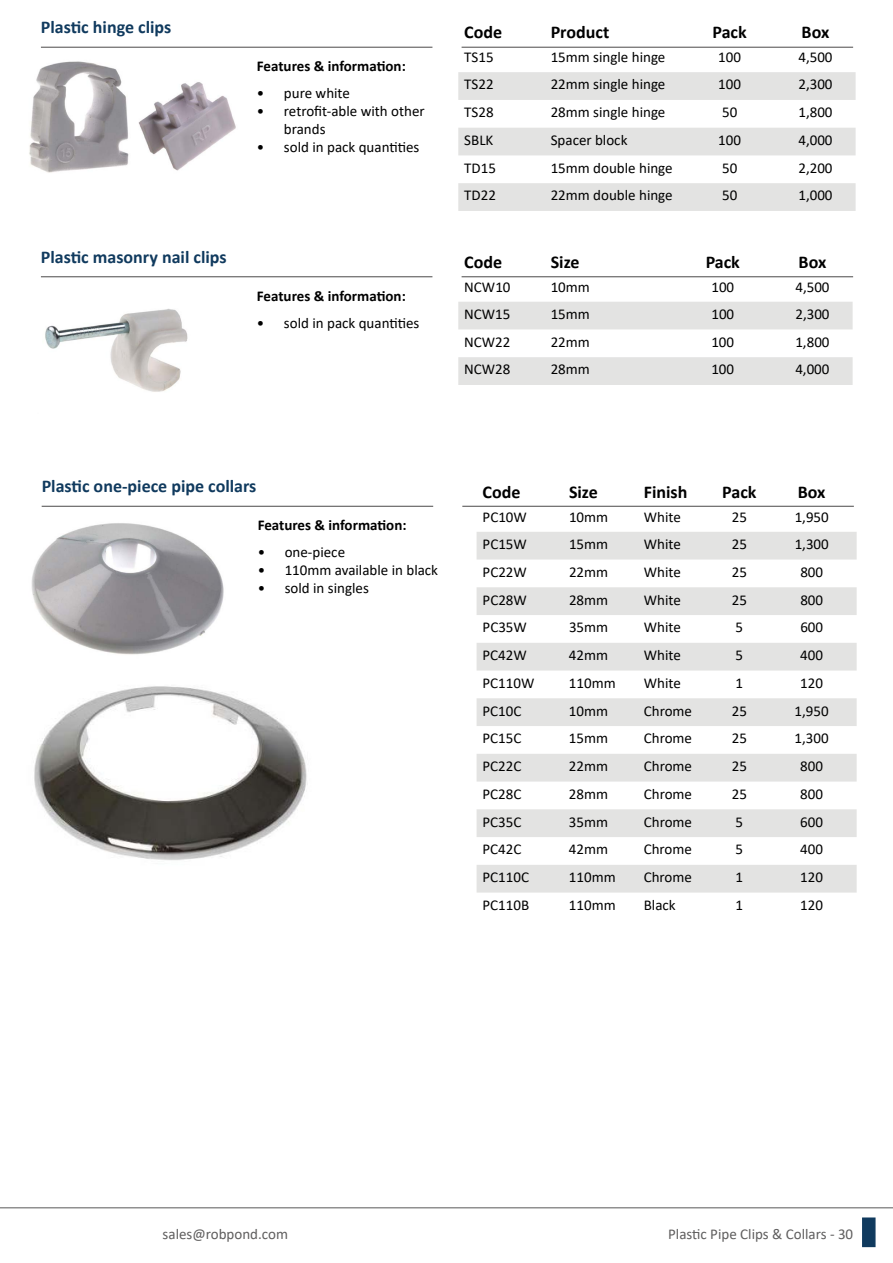
<style>
.page{position:relative;width:893px;height:1263px;background:#fff}
.page>*{position:absolute;margin:0;border:0;box-sizing:border-box;transform-origin:0 0}
.t1{font:700 18px "Calibri";color:#103a5e}
.t2{font:700 18px "Calibri";color:#000}
.t3{font:15px/18px "Calibri";color:#000}
.t4{font:700 15px "Calibri";color:#000}
.t5{font:15px "Calibri";color:#5f5e5e}
</style>
<div class="page">
<img style="left:138px;top:82px;width:98px;height:89px">
<img style="left:29px;top:61px;width:100px;height:112px">
<img style="left:45px;top:309px;width:143px;height:83px">
<img style="left:31px;top:523px;width:193px;height:132px">
<img style="left:34px;top:686px;width:274px;height:175px">
<svg style="left:458px;top:72px;width:398px;height:139px;fill:#e3e3e2"></svg>
<svg style="left:458px;top:302px;width:395px;height:83px"></svg>
<svg style="left:477px;top:532px;width:380px;height:360px;fill:#e3e3e2"></svg>
<svg style="left:0;top:1207px;width:893px;height:41px"></svg>
<hr style="left:462px;top:47px;width:391px;height:1px;background:#5f5e5e">
<hr style="left:41px;top:47px;width:391px;height:1px;background:#5f5e5e">
<hr style="left:462px;top:276px;width:391px;height:1px;background:#5f5e5e">
<hr style="left:41px;top:276px;width:391px;height:1px;background:#5f5e5e">
<hr style="left:462px;top:506px;width:392px;height:1px;background:#5f5e5e">
<hr style="left:42px;top:506px;width:391px;height:1px;background:#5f5e5e">
<div style="left:862px;top:1217px;width:13px;height:30px;background:#103a5e;border:2px solid #103a5e"></div>
<p class="t1" style="left:41px;top:14px;width:132px">Plastic hinge clips</p>
<p class="t4" style="left:257px;top:56px;width:150px">Features &amp; information:</p>
<p class="t3" style="left:257px;top:84px;width:95px">• pure white</p>
<p class="t3" style="left:284px;top:102px;width:142px;text-indent:-27px">• retrofit-able with other brands</p>
<p class="t3" style="left:257px;top:138px;width:164px">• sold in pack quantities</p>
<p class="t1" style="left:41px;top:244px;width:187px">Plastic masonry nail clips</p>
<p class="t4" style="left:257px;top:285px;width:150px">Features &amp; information:</p>
<p class="t3" style="left:257px;top:313px;width:164px">• sold in pack quantities</p>
<p class="t2" style="left:464px;top:20px;width:39px">Code</p>
<p class="t2" style="left:551px;top:20px;width:60px">Product</p>
<p class="t2" style="left:712px;top:20px;width:36px">Pack</p>
<p class="t2" style="left:802px;top:20px;width:29px">Box</p>
<p class="t3" style="left:464px;top:48px;width:31px">TS15</p>
<p class="t3" style="left:551px;top:48px;width:116px">15mm single hinge</p>
<p class="t3" style="left:718px;top:48px;width:24px">100</p>
<p class="t3" style="left:798px;top:48px;width:36px">4,500</p>
<p class="t3" style="left:464px;top:75px;width:31px">TS22</p>
<p class="t3" style="left:551px;top:75px;width:116px">22mm single hinge</p>
<p class="t3" style="left:718px;top:75px;width:24px">100</p>
<p class="t3" style="left:798px;top:75px;width:36px">2,300</p>
<p class="t3" style="left:464px;top:103px;width:31px">TS28</p>
<p class="t3" style="left:551px;top:103px;width:116px">28mm single hinge</p>
<p class="t3" style="left:722px;top:103px;width:17px">50</p>
<p class="t3" style="left:798px;top:103px;width:36px">1,800</p>
<p class="t3" style="left:464px;top:131px;width:31px">SBLK</p>
<p class="t3" style="left:551px;top:131px;width:78px">Spacer block</p>
<p class="t3" style="left:718px;top:131px;width:24px">100</p>
<p class="t3" style="left:798px;top:131px;width:36px">4,000</p>
<p class="t3" style="left:464px;top:158px;width:33px">TD15</p>
<p class="t3" style="left:551px;top:158px;width:124px">15mm double hinge</p>
<p class="t3" style="left:722px;top:158px;width:17px">50</p>
<p class="t3" style="left:798px;top:158px;width:36px">2,200</p>
<p class="t3" style="left:464px;top:186px;width:33px">TD22</p>
<p class="t3" style="left:551px;top:186px;width:124px">22mm double hinge</p>
<p class="t3" style="left:722px;top:186px;width:17px">50</p>
<p class="t3" style="left:798px;top:186px;width:36px">1,000</p>
<p class="t2" style="left:464px;top:249px;width:39px">Code</p>
<p class="t2" style="left:551px;top:249px;width:30px">Size</p>
<p class="t2" style="left:706px;top:249px;width:36px">Pack</p>
<p class="t2" style="left:799px;top:249px;width:29px">Box</p>
<p class="t3" style="left:464px;top:278px;width:48px">NCW10</p>
<p class="t3" style="left:551px;top:278px;width:41px">10mm</p>
<p class="t3" style="left:711px;top:278px;width:24px">100</p>
<p class="t3" style="left:795px;top:278px;width:36px">4,500</p>
<p class="t3" style="left:464px;top:305px;width:48px">NCW15</p>
<p class="t3" style="left:551px;top:305px;width:41px">15mm</p>
<p class="t3" style="left:711px;top:305px;width:24px">100</p>
<p class="t3" style="left:795px;top:305px;width:36px">2,300</p>
<p class="t3" style="left:464px;top:332px;width:48px">NCW22</p>
<p class="t3" style="left:551px;top:332px;width:41px">22mm</p>
<p class="t3" style="left:711px;top:332px;width:24px">100</p>
<p class="t3" style="left:795px;top:332px;width:36px">1,800</p>
<p class="t3" style="left:464px;top:360px;width:48px">NCW28</p>
<p class="t3" style="left:551px;top:360px;width:41px">28mm</p>
<p class="t3" style="left:711px;top:360px;width:24px">100</p>
<p class="t3" style="left:795px;top:360px;width:36px">4,000</p>
<p class="t1" style="left:42px;top:473px;width:216px">Plastic one-piece pipe collars</p>
<p class="t4" style="left:258px;top:515px;width:150px">Features &amp; information:</p>
<p class="t3" style="left:258px;top:543px;width:89px">• one-piece</p>
<p class="t3" style="left:258px;top:561px;width:182px">• 110mm available in black</p>
<p class="t3" style="left:258px;top:579px;width:113px">• sold in singles</p>
<p class="t2" style="left:483px;top:479px;width:39px">Code</p>
<p class="t2" style="left:569px;top:479px;width:30px">Size</p>
<p class="t2" style="left:644px;top:479px;width:45px">Finish</p>
<p class="t2" style="left:722px;top:479px;width:36px">Pack</p>
<p class="t2" style="left:798px;top:479px;width:29px">Box</p>
<p class="t3" style="left:483px;top:508px;width:46px">PC10W</p>
<p class="t3" style="left:569px;top:508px;width:41px">10mm</p>
<p class="t3" style="left:644px;top:508px;width:39px">White</p>
<p class="t3" style="left:732px;top:508px;width:17px">25</p>
<p class="t3" style="left:795px;top:508px;width:36px">1,950</p>
<p class="t3" style="left:483px;top:535px;width:46px">PC15W</p>
<p class="t3" style="left:569px;top:535px;width:41px">15mm</p>
<p class="t3" style="left:644px;top:535px;width:39px">White</p>
<p class="t3" style="left:732px;top:535px;width:17px">25</p>
<p class="t3" style="left:795px;top:535px;width:36px">1,300</p>
<p class="t3" style="left:483px;top:562px;width:46px">PC22W</p>
<p class="t3" style="left:569px;top:562px;width:41px">22mm</p>
<p class="t3" style="left:644px;top:562px;width:39px">White</p>
<p class="t3" style="left:732px;top:562px;width:17px">25</p>
<p class="t3" style="left:800px;top:562px;width:24px">800</p>
<p class="t3" style="left:483px;top:590px;width:46px">PC28W</p>
<p class="t3" style="left:569px;top:590px;width:41px">28mm</p>
<p class="t3" style="left:644px;top:590px;width:39px">White</p>
<p class="t3" style="left:732px;top:590px;width:17px">25</p>
<p class="t3" style="left:800px;top:590px;width:24px">800</p>
<p class="t3" style="left:483px;top:618px;width:46px">PC35W</p>
<p class="t3" style="left:569px;top:618px;width:41px">35mm</p>
<p class="t3" style="left:644px;top:618px;width:39px">White</p>
<p class="t3" style="left:736px;top:618px;width:9px">5</p>
<p class="t3" style="left:800px;top:618px;width:24px">600</p>
<p class="t3" style="left:483px;top:646px;width:46px">PC42W</p>
<p class="t3" style="left:569px;top:646px;width:41px">42mm</p>
<p class="t3" style="left:644px;top:646px;width:39px">White</p>
<p class="t3" style="left:736px;top:646px;width:9px">5</p>
<p class="t3" style="left:800px;top:646px;width:24px">400</p>
<p class="t3" style="left:483px;top:673px;width:53px">PC110W</p>
<p class="t3" style="left:569px;top:673px;width:48px">110mm</p>
<p class="t3" style="left:644px;top:673px;width:39px">White</p>
<p class="t3" style="left:736px;top:673px;width:9px">1</p>
<p class="t3" style="left:800px;top:673px;width:24px">120</p>
<p class="t3" style="left:482px;top:701px;width:40px">PC10C</p>
<p class="t3" style="left:569px;top:701px;width:41px">10mm</p>
<p class="t3" style="left:644px;top:701px;width:50px">Chrome</p>
<p class="t3" style="left:732px;top:701px;width:17px">25</p>
<p class="t3" style="left:795px;top:701px;width:36px">1,950</p>
<p class="t3" style="left:482px;top:729px;width:40px">PC15C</p>
<p class="t3" style="left:569px;top:729px;width:41px">15mm</p>
<p class="t3" style="left:644px;top:729px;width:50px">Chrome</p>
<p class="t3" style="left:732px;top:729px;width:17px">25</p>
<p class="t3" style="left:795px;top:729px;width:36px">1,300</p>
<p class="t3" style="left:482px;top:757px;width:40px">PC22C</p>
<p class="t3" style="left:569px;top:757px;width:41px">22mm</p>
<p class="t3" style="left:644px;top:757px;width:50px">Chrome</p>
<p class="t3" style="left:732px;top:757px;width:17px">25</p>
<p class="t3" style="left:800px;top:757px;width:24px">800</p>
<p class="t3" style="left:482px;top:784px;width:40px">PC28C</p>
<p class="t3" style="left:569px;top:784px;width:41px">28mm</p>
<p class="t3" style="left:644px;top:784px;width:50px">Chrome</p>
<p class="t3" style="left:732px;top:784px;width:17px">25</p>
<p class="t3" style="left:800px;top:784px;width:24px">800</p>
<p class="t3" style="left:482px;top:812px;width:40px">PC35C</p>
<p class="t3" style="left:569px;top:812px;width:41px">35mm</p>
<p class="t3" style="left:644px;top:812px;width:50px">Chrome</p>
<p class="t3" style="left:736px;top:812px;width:9px">5</p>
<p class="t3" style="left:800px;top:812px;width:24px">600</p>
<p class="t3" style="left:482px;top:840px;width:40px">PC42C</p>
<p class="t3" style="left:569px;top:840px;width:41px">42mm</p>
<p class="t3" style="left:644px;top:840px;width:50px">Chrome</p>
<p class="t3" style="left:736px;top:840px;width:9px">5</p>
<p class="t3" style="left:800px;top:840px;width:24px">400</p>
<p class="t3" style="left:482px;top:868px;width:48px">PC110C</p>
<p class="t3" style="left:569px;top:868px;width:48px">110mm</p>
<p class="t3" style="left:644px;top:868px;width:50px">Chrome</p>
<p class="t3" style="left:735px;top:868px;width:9px">1</p>
<p class="t3" style="left:800px;top:868px;width:24px">120</p>
<p class="t3" style="left:482px;top:895px;width:48px">PC110B</p>
<p class="t3" style="left:569px;top:895px;width:48px">110mm</p>
<p class="t3" style="left:644px;top:895px;width:33px">Black</p>
<p class="t3" style="left:735px;top:895px;width:9px">1</p>
<p class="t3" style="left:800px;top:895px;width:24px">120</p>
<p class="t5" style="left:163px;top:1224px;width:127px">sales@robpond.com</p>
<p class="t5" style="left:668px;top:1224px;width:187px">Plastic Pipe Clips &amp; Collars - 30</p>
</div>
